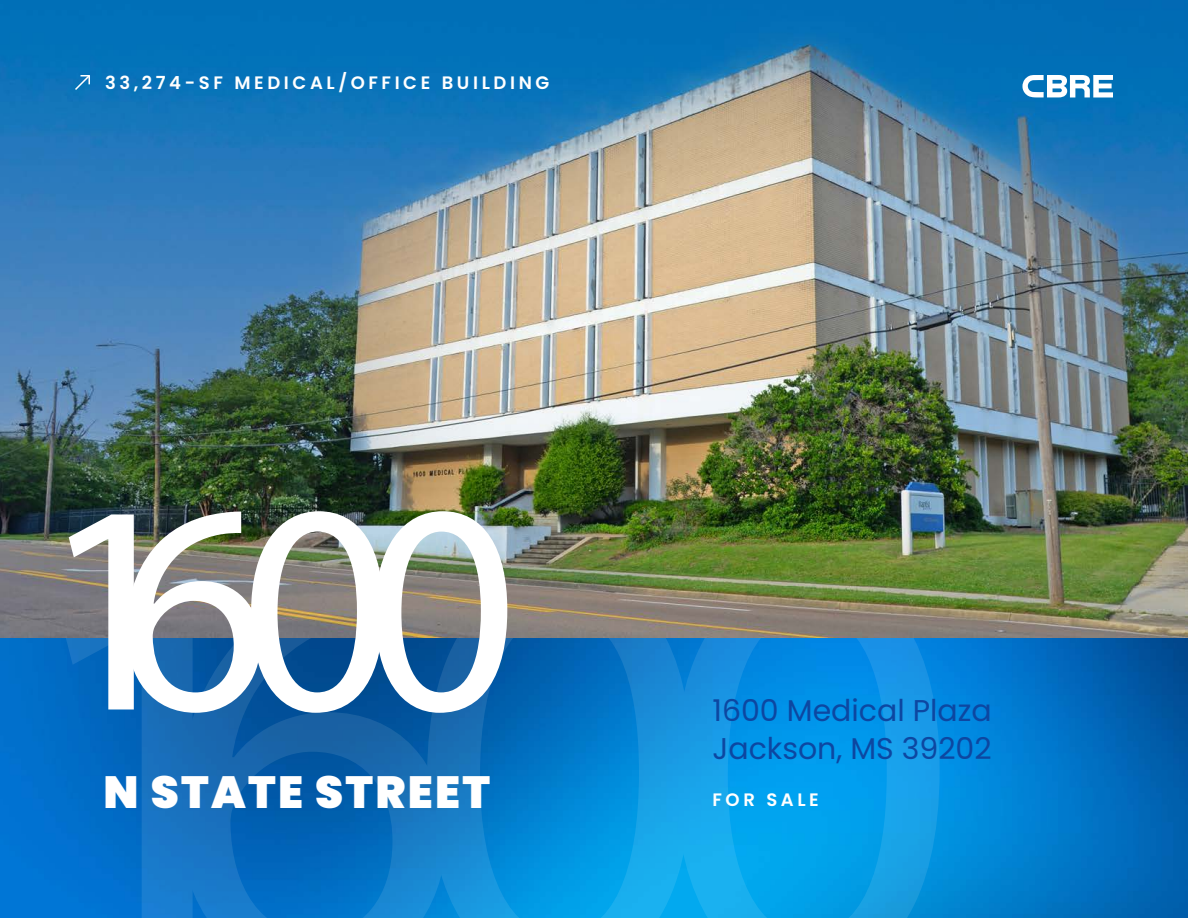
<style>
.page{position:relative;width:1188px;height:918px;background:#fff}
.page>*{position:absolute;margin:0;border:0;box-sizing:border-box;transform-origin:0 0}
.t1{font:600px "Myriad Pro";color:#fff}
.t2{font:300px "Myriad Pro";color:#fff}
.t3{font:900 45px "Poppins";letter-spacing:.05em;color:#fff}
.t4{font:30px/37.5px "Poppins";color:#0d47a1}
.t5{font:600 18px "Poppins";letter-spacing:.2em;color:#fff}
</style>
<div class="page">
<img style="left:0;top:0;width:1188px;height:918px">
<svg style="left:73px;top:74px;width:18px;height:18px"></svg>
<svg style="left:1022px;top:75px;width:91px;height:23px"></svg>
<p class="t5" style="left:105px;top:73px;width:446px">33,274-SF MEDICAL/OFFICE BUILDING</p>
<p class="t2" style="left:38px;top:424px;width:482px">1600</p>
<h1 class="t1" style="left:0;top:398px;width:963px">1600</h1>
<p class="t4" style="left:712px;top:692px;width:281px">1600 Medical Plaza<br>Jackson, MS 39202</p>
<p class="t3" style="left:104px;top:766px;width:388px">N STATE STREET</p>
<p class="t5" style="left:712px;top:790px;width:108px">FOR SALE</p>
</div>
